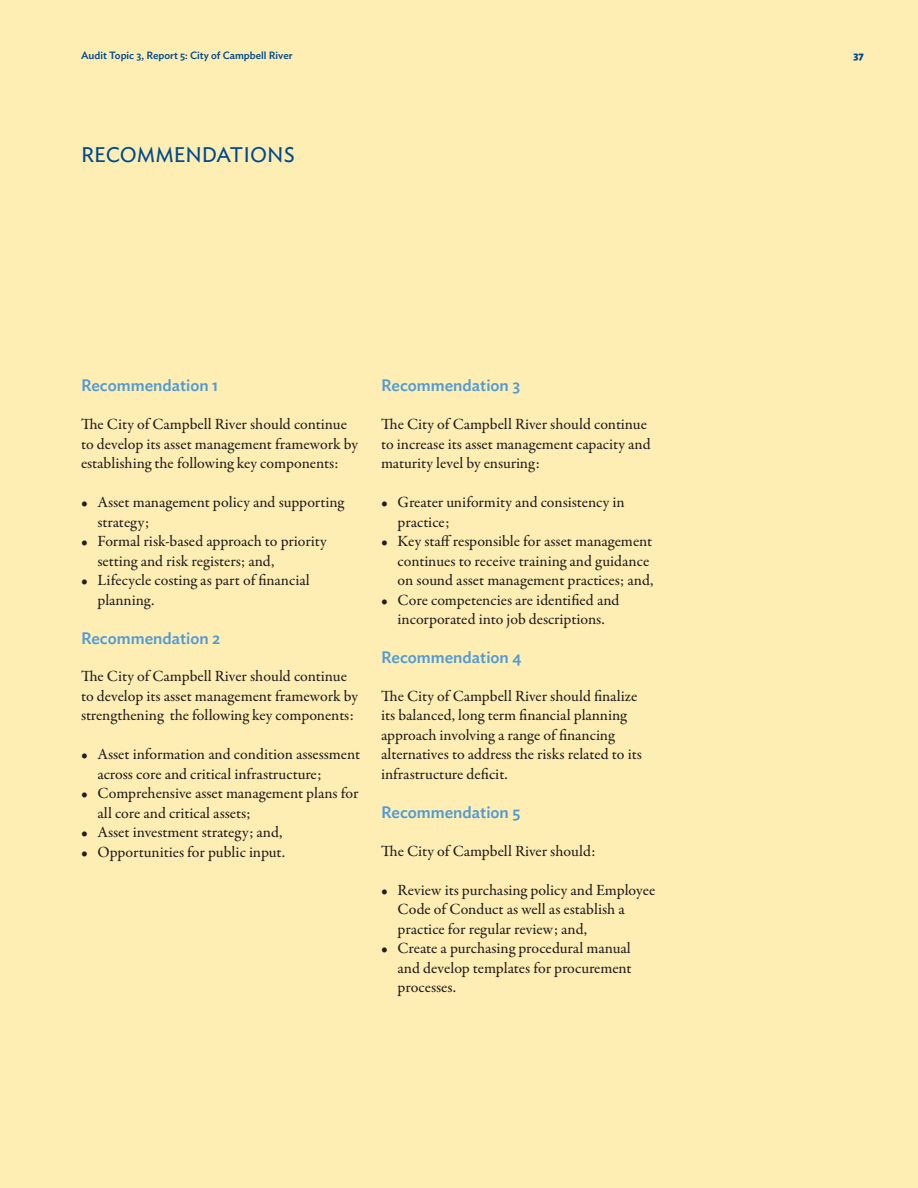
<style>
.page{position:relative;width:918px;height:1188px;background:#ffeeb4}
.page>*{position:absolute;margin:0;border:0;box-sizing:border-box;transform-origin:0 0}
.t1{font:21px "Ideal Sans";color:#004a8d}
.H3_-_Not_in_TOC{font:500 16.5px "Ideal Sans";color:#509ad3}
.t2{font:500 15.75px/19.5px "Garamond Premr Pro";color:#231f20}
.t3{font:500 10.5px "Ideal Sans";color:#004a8d}
.t4{font:700 10.5px "Ideal Sans";color:#004a8d}
</style>
<div class="page">
<p class="t3" style="left:81px;top:47px;width:213px">Audit Topic 3, Report 5: City of Campbell River</p>
<p class="t4" style="left:854px;top:47px;width:12px">37</p>
<h1 class="t1" style="left:81px;top:138px;width:215px">RECOMMENDATIONS</h1>
<p class="H3_-_Not_in_TOC" style="left:81px;top:373px;width:139px">Recommendation 1</p>
<p class="t2" style="left:81px;top:415px;width:279px">The City of Campbell River should continue to develop its asset management framework by establishing the following key components:</p>
<p class="t2" style="left:98px;top:493px;width:248px;text-indent:-16px">• Asset management policy and supporting strategy;</p>
<p class="t2" style="left:98px;top:532px;width:231px;text-indent:-16px">• Formal risk-based approach to priority setting and risk registers; and,</p>
<p class="t2" style="left:98px;top:571px;width:214px;text-indent:-16px">• Lifecycle costing as part of financial planning.</p>
<p class="H3_-_Not_in_TOC" style="left:81px;top:625px;width:141px">Recommendation 2</p>
<p class="t2" style="left:81px;top:667px;width:279px">The City of Campbell River should continue to develop its asset management framework by strengthening the following key components:</p>
<p class="t2" style="left:98px;top:745px;width:264px;text-indent:-16px">• Asset information and condition assessment across core and critical infrastructure;</p>
<p class="t2" style="left:98px;top:784px;width:262px;text-indent:-16px">• Comprehensive asset management plans for all core and critical assets;</p>
<p class="t2" style="left:81px;top:823px;width:203px">• Asset investment strategy; and,</p>
<p class="t2" style="left:81px;top:843px;width:206px">• Opportunities for public input.</p>
<p class="H3_-_Not_in_TOC" style="left:381px;top:373px;width:141px">Recommendation 3</p>
<p class="t2" style="left:381px;top:415px;width:271px">The City of Campbell River should continue to increase its asset management capacity and maturity level by ensuring:</p>
<p class="t2" style="left:398px;top:493px;width:229px;text-indent:-16px">• Greater uniformity and consistency in practice;</p>
<p class="t2" style="left:398px;top:532px;width:257px;text-indent:-16px">• Key staff responsible for asset management continues to receive training and guidance on sound asset management practices; and,</p>
<p class="t2" style="left:381px;top:590px;width:240px;text-align:center">• Core competencies are identified and incorporated into job descriptions.</p>
<p class="H3_-_Not_in_TOC" style="left:381px;top:645px;width:142px">Recommendation 4</p>
<p class="t2" style="left:381px;top:687px;width:262px">The City of Campbell River should finalize its balanced, long term financial planning approach involving a range of financing alternatives to address the risks related to its infrastructure deficit.</p>
<p class="H3_-_Not_in_TOC" style="left:381px;top:799px;width:141px">Recommendation 5</p>
<p class="t2" style="left:381px;top:841px;width:216px">The City of Campbell River should:</p>
<p class="t2" style="left:398px;top:880px;width:259px;text-indent:-16px">• Review its purchasing policy and Employee<br>Code of Conduct as well as establish a practice for regular review; and,</p>
<p class="t2" style="left:398px;top:939px;width:236px;text-align:justify;text-indent:-16px">• Create a purchasing procedural manual and develop templates for procurement processes.</p>
</div>
